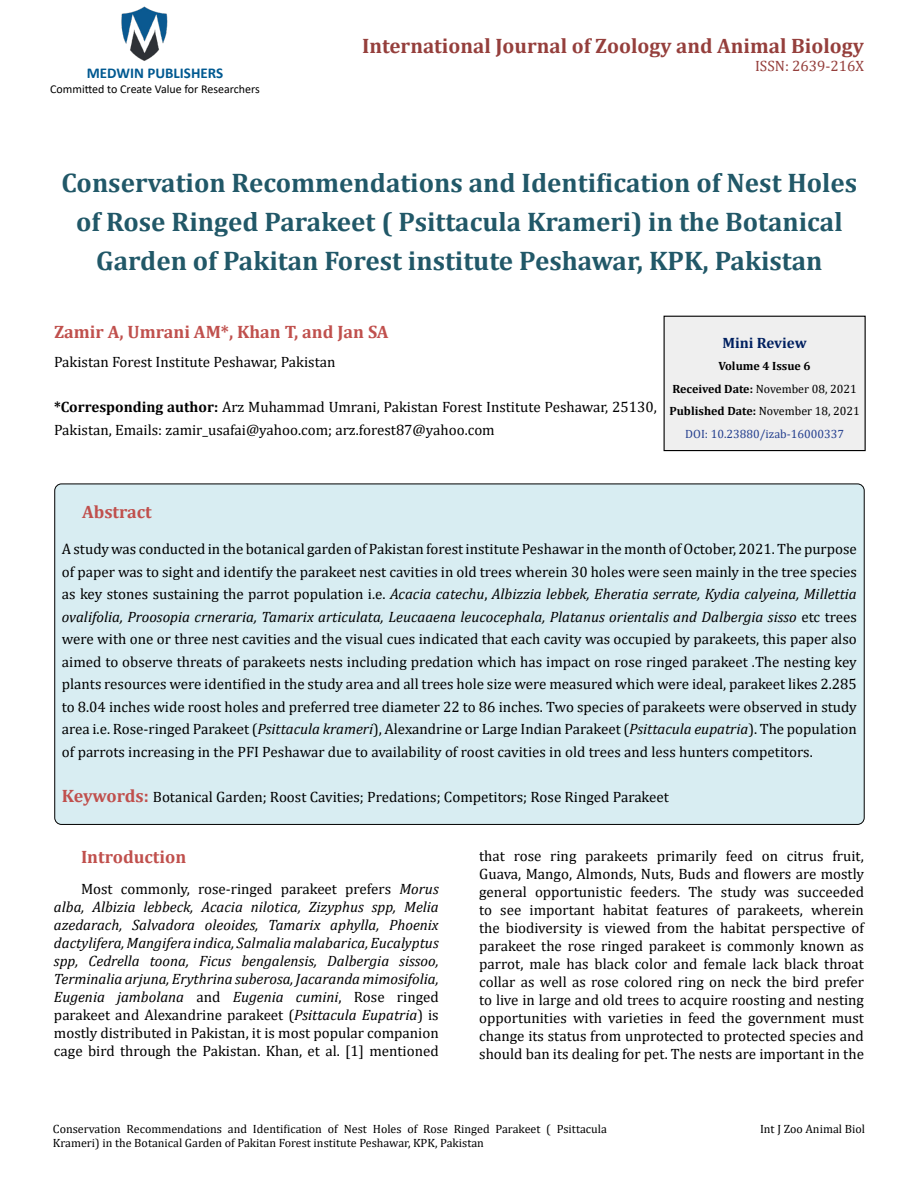
<style>
.page{position:relative;width:918px;height:1188px;background:#fff}
.page>*{position:absolute;margin:0;border:0;box-sizing:border-box;transform-origin:0 0}
.t1{font:700 27px/39px "Cambria";color:#215868;text-align:center}
.t2{font:700 21px "Cambria";color:#953f3c}
.t3{font:700 18px "Cambria";color:#c0504d}
.t4{font:15px/18px "Cambria";color:#000;text-align:justify}
.t5{font:italic 15px/18px "Cambria";color:#000;text-align:justify}
.t6{font:700 15px "Calibri";color:#005991}
.t7{font:15px "Cambria";color:#953f3c}
.t8{font:700 15px "Cambria";color:#002060}
.t9{font:12px/14.4px "Cambria";color:#000}
.t10{font:700 12px/22.5px "Cambria";color:#000;text-align:center}
.t11{font:12px "Calibri";color:#000}
.s1{font-weight:700}
.s2{font-weight:400}
.s3{font-weight:400;color:#25408f}
.s4{font-style:italic}
.s5{font-weight:700;font-size:18px;color:#c0504d}
.s6{font-style:normal}
</style>
<div class="page">
<img style="left:121px;top:6px;width:47px;height:55px">
<div style="left:664px;top:316px;width:201px;height:135px;background:#efefef"></div>
<div style="left:664px;top:316px;width:202px;height:135px;border:1px solid #000"></div>
<div style="left:55px;top:484px;width:809px;height:340px;background:#d8edf2;border-radius:7px"></div>
<p class="t6" style="left:87px;top:63px;width:138px">MEDWIN PUBLISHERS</p>
<p class="t11" style="left:50px;top:80px;width:211px">Committed to Create Value for Researchers</p>
<h2 class="t2" style="left:362px;top:31px;width:503px">International Journal of Zoology and Animal Biology</h2>
<p class="t7" style="left:755px;top:57px;width:110px">ISSN: 2639-216X</p>
<h1 class="t1" style="left:61px;top:163px;width:798px">Conservation Recommendations and Identification of Nest Holes of Rose Ringed Parakeet ( Psittacula Krameri) in the Botanical<br>Garden of Pakitan Forest institute Peshawar, KPK, Pakistan</h1>
<p class="t3" style="left:54px;top:319px;width:336px">Zamir A, Umrani AM*, Khan T, and Jan SA</p>
<p class="t4" style="left:54px;top:353px;width:283px">Pakistan Forest Institute Peshawar, Pakistan</p>
<p class="t4" style="left:54px;top:396px;width:604px;line-height:22.5px"><span class="s1">*Corresponding author:</span> Arz Muhammad Umrani, Pakistan Forest Institute Peshawar, 25130,<br>Pakistan, Emails: zamir_usafai@yahoo.com; arz.forest87@yahoo.com</p>
<p class="t8" style="left:722px;top:332px;width:86px">Mini Review</p>
<p class="t10" style="left:669px;top:355px;width:192px">Volume 4 Issue 6<br>Received Date: <span class="s2">November 08, 2021<br></span>Published Date: <span class="s2">November 18, 2021<br></span><span class="s3">DOI: 10.23880/izab-16000337</span></p>
<p class="t3" style="left:82px;top:500px;width:71px">Abstract</p>
<p class="t4" style="left:62px;top:538px;width:797px;line-height:22.5px">A study was conducted in the botanical garden of Pakistan forest institute Peshawar in the month of October, 2021. The purpose of paper was to sight and identify the parakeet nest cavities in old trees wherein 30 holes were seen mainly in the tree species as key stones sustaining the parrot population i.e. <span class="s4">Acacia catechu</span>, <span class="s4">Albizzia lebbek, Eheratia serrate, Kydia calyeina, Millettia ovalifolia, Proosopia crneraria, Tamarix articulata, Leucaaena leucocephala, Platanus orientalis and Dalbergia sisso</span> etc trees were with one or three nest cavities and the visual cues indicated that each cavity was occupied by parakeets, this paper also aimed to observe threats of parakeets nests including predation which has impact on rose ringed parakeet .The nesting key plants resources were identified in the study area and all trees hole size were measured which were ideal, parakeet likes 2.285 to 8.04 inches wide roost holes and preferred tree diameter 22 to 86 inches. Two species of parakeets were observed in study area i.e. Rose-ringed Parakeet (<span class="s4">Psittacula krameri</span>), Alexandrine or Large Indian Parakeet (<span class="s4">Psittacula eupatria</span>). The population of parrots increasing in the PFI Peshawar due to availability of roost cavities in old trees and less hunters competitors.</p>
<p class="t4" style="left:62px;top:788px;width:609px"><span class="s5">Keywords:</span> Botanical Garden; Roost Cavities; Predations; Competitors; Rose Ringed Parakeet</p>
<p class="t3" style="left:81px;top:844px;width:107px">Introduction</p>
<p class="t5" style="left:54px;top:880px;width:386px;text-indent:27px"><span class="s6">Most commonly, rose-ringed parakeet prefers</span> Morus alba, Albizia lebbeck, Acacia nilotica, Zizyphus spp, Melia azedarach, Salvadora oleoides, Tamarix aphylla, Phoenix dactylifera, Mangifera indica, Salmalia malabarica, Eucalyptus spp, Cedrella toona, Ficus bengalensis, Dalbergia sissoo, Terminalia arjuna, Erythrina suberosa, Jacaranda mimosifolia, Eugenia jambolana <span class="s6">and</span> Eugenia cumini<span class="s6">, Rose ringed parakeet and Alexandrine parakeet (</span>Psittacula Eupatria<span class="s6">) is mostly distributed in Pakistan, it is most popular companion cage bird through the Pakistan. Khan, et al. [1] mentioned</span></p>
<p class="t4" style="left:479px;top:846px;width:386px">that rose ring parakeets primarily feed on citrus fruit, Guava, Mango, Almonds, Nuts, Buds and flowers are mostly general opportunistic feeders. The study was succeeded to see important habitat features of parakeets, wherein the biodiversity is viewed from the habitat perspective of parakeet the rose ringed parakeet is commonly known as parrot, male has black color and female lack black throat collar as well as rose colored ring on neck the bird prefer to live in large and old trees to acquire roosting and nesting opportunities with varieties in feed the government must change its status from unprotected to protected species and should ban its dealing for pet. The nests are important in the</p>
<p class="t9" style="left:53px;top:1122px;width:556px">Conservation Recommendations and Identification of Nest Holes of Rose Ringed Parakeet ( Psittacula<br>Krameri) in the Botanical Garden of Pakitan Forest institute Peshawar, KPK, Pakistan</p>
<p class="t9" style="left:760px;top:1122px;width:106px">Int J Zoo Animal Biol</p>
</div>
